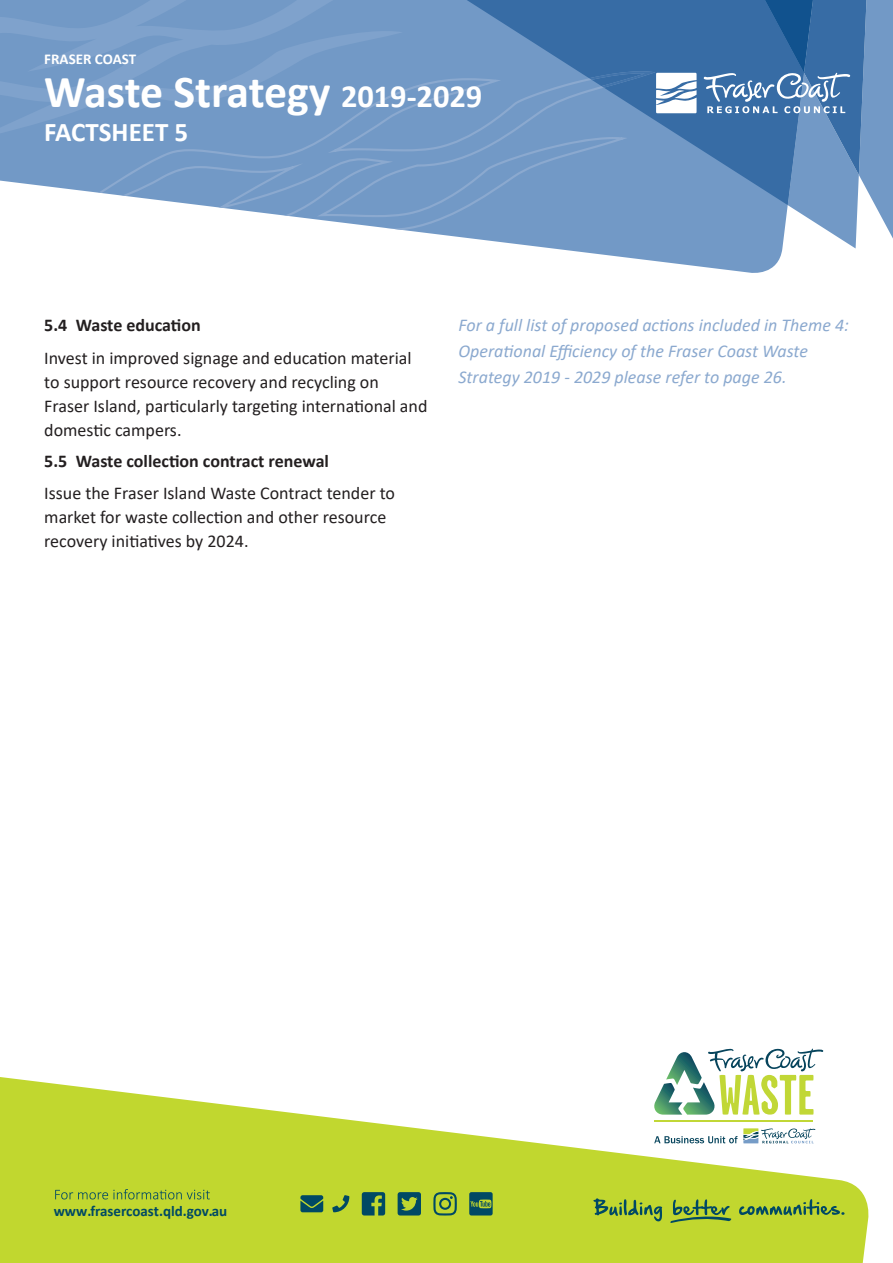
<style>
.page{position:relative;width:893px;height:1263px;background:#fff}
.page>*{position:absolute;margin:0;border:0;box-sizing:border-box;transform-origin:0 0}
.t1{font:700 45.9px "Calibri";letter-spacing:-.01em;color:#fff}
.t2{font:700 27px "Calibri";color:#fff}
.t3{font:18px/24px "Calibri";color:#231f20}
.t4{font:italic 18px/25.8px "Calibri";color:#8ba9cf}
.t5{font:700 18px "Calibri";color:#231f20}
.t6{font:700 15px "Calibri";color:#004964}
.t7{font:700 15px "Calibri";color:#fff}
.s1{font-size:32.4px}
</style>
<div class="page">
<svg style="left:0;top:140px;width:770px;height:133px"></svg>
<svg style="left:42px;top:140px;width:613px;height:133px"></svg>
<svg style="left:0;top:0;width:358px;height:140px;background:#759bc7"></svg>
<svg style="left:358px;top:0;width:293px;height:205px;background:#6992c1"></svg>
<svg style="left:651px;top:0;width:242px;height:269px;fill:#7299c6"></svg>
<svg style="left:0;top:1051px;width:869px;height:212px;fill:#c1d72f"></svg>
<svg style="left:593px;top:1198px;width:69px;height:23px;background:#8baf3d"></svg>
<svg style="left:739px;top:1199px;width:105px;height:16px;background:#86ac3e"></svg>
<svg style="left:670px;top:1199px;width:62px;height:24px"></svg>
<svg style="left:55px;top:1189px;width:155px;height:10px;background:#9dbc38"></svg>
<svg style="left:398px;top:1192px;width:23px;height:23px"></svg>
<svg style="left:433px;top:1192px;width:24px;height:23px"></svg>
<svg style="left:362px;top:1192px;width:23px;height:23px"></svg>
<svg style="left:300px;top:1195px;width:23px;height:17px"></svg>
<svg style="left:332px;top:1195px;width:17px;height:17px"></svg>
<svg style="left:469px;top:1192px;width:24px;height:23px"></svg>
<svg style="left:654px;top:1049px;width:169px;height:66px"></svg>
<svg style="left:743px;top:1128px;width:73px;height:15px"></svg>
<svg style="left:654px;top:1136px;width:83px;height:7px"></svg>
<hr style="left:654px;top:1120px;width:159px;height:2px;background:#c1d736">
<svg style="left:589px;top:71px;width:108px;height:42px"></svg>
<svg style="left:703px;top:0;width:163px;height:248px;background:#5a86b6"></svg>
<p class="t7" style="left:44px;top:48px;width:93px">FRASER COAST</p>
<h1 class="t1" style="left:44px;top:60px;width:440px">Waste Strategy <span class="s1">2019-2029</span></h1>
<h2 class="t2" style="left:44px;top:113px;width:145px">FACTSHEET 5</h2>
<p class="t5" style="left:44px;top:313px;width:158px">5.4 Waste education</p>
<p class="t3" style="left:44px;top:345px;width:385px">Invest in improved signage and education material to support resource recovery and recycling on Fraser Island, particularly targeting international and domestic campers.</p>
<p class="t5" style="left:44px;top:448px;width:286px">5.5 Waste collection contract renewal</p>
<p class="t3" style="left:44px;top:481px;width:352px">Issue the Fraser Island Waste Contract tender to market for waste collection and other resource recovery initiatives by 2024.</p>
<p class="t4" style="left:458px;top:312px;width:392px">For a full list of proposed actions included in Theme 4:<br>Operational Efficiency of the Fraser Coast Waste<br>Strategy 2019 - 2029 please refer to page 26.</p>
<p class="t6" style="left:54px;top:1200px;width:175px">www.frasercoast.qld.gov.au</p>
</div>
